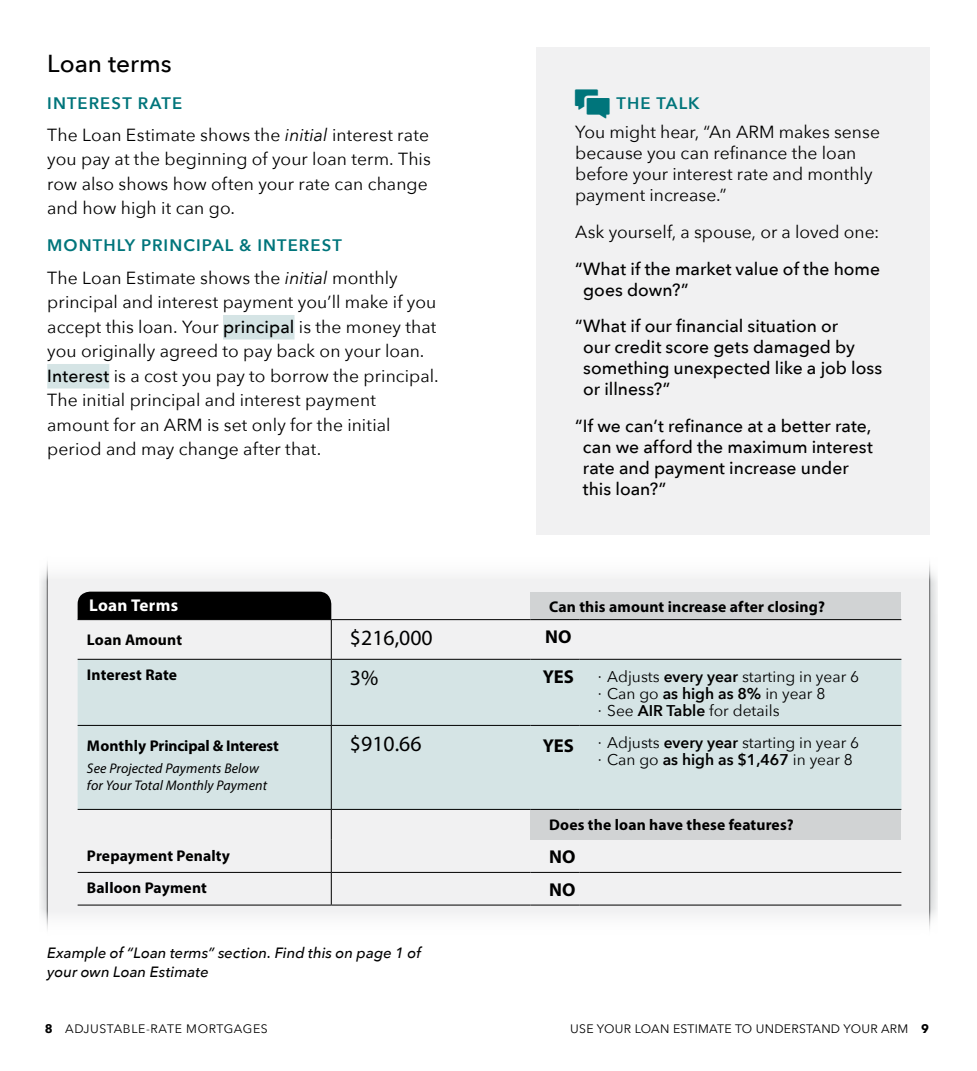
<style>
.page{position:relative;width:977px;height:1071px;background:#fff}
.page>*{position:absolute;margin:0;border:0;box-sizing:border-box;transform-origin:0 0}
.paragraph{font:500 24.5px "Avenir Next";color:#000}
.table__13pt__semibol{font:21.7px "Myriad Pro";color:#000}
.table__13pt__semibol-2{font:700 18.72px "Myriad Pro";letter-spacing:.01em;color:#000}
.paragraph-2{font:17.5px/24.5px "Avenir Next";letter-spacing:.005em;color:#000}
.t1{font:500 17.5px/21px "Avenir Next";color:#000}
.t2{font:700 17.15px "Myriad Pro";letter-spacing:.02em;color:#fff}
.header_5{font:600 16.62px "Avenir Next";letter-spacing:.065em;color:#00757b}
.t3{font:15.58px "Avenir Next";color:#000}
.table__12pt__bold{font:700 15.58px "Myriad Pro";letter-spacing:.01em;color:#000}
._10pt_myriad_reg{font:700 15.58px "Myriad Pro";letter-spacing:.01em;color:#000}
.Table__Base_Body{font:700 15.58px "Myriad Pro";letter-spacing:.01em;color:#000}
.t4{font:600 15.58px "Avenir Next";color:#000}
.table__12pt__bold-2{font:700 15.58px "Myriad Pro";letter-spacing:-.01em;color:#000}
.t5{font:italic 500 14.88px/19.2px "Avenir Next";color:#000}
.table__12pt__bold-3{font:italic 14px/17.2px "Myriad Pro";letter-spacing:.01em;color:#000}
.t6{font:12.25px "Avenir Next";letter-spacing:.02em;color:#000}
.t7{font:12.25px "Avenir Next";letter-spacing:.05em;color:#000}
.s1{font-style:italic}
.s2{font-weight:500}
.s3{font-weight:600}
.s4{font-weight:400}
.s5{font-weight:700}
</style>
<div class="page">
<div style="left:47px;top:557px;width:883px;height:379px;background:#f1f1f2"></div>
<div style="left:78px;top:592px;width:253px;height:27px;background:#000"></div>
<div style="left:530px;top:592px;width:371px;height:28px;background:#d1d3d4"></div>
<div style="left:78px;top:660px;width:823px;height:149px;background:#d5e4e5"></div>
<div style="left:530px;top:809px;width:371px;height:31px;background:#d1d3d4"></div>
<hr style="left:331px;top:619px;width:199px;height:1px;background:#000">
<hr style="left:331px;top:659px;width:199px;height:1px;background:#000">
<hr style="left:331px;top:725px;width:199px;height:1px;background:#000">
<hr style="left:331px;top:809px;width:199px;height:1px;background:#000">
<hr style="left:331px;top:872px;width:199px;height:1px;background:#000">
<hr style="left:331px;top:905px;width:199px;height:1px;background:#000">
<hr style="left:530px;top:619px;width:49px;height:1px;background:#000">
<hr style="left:579px;top:619px;width:322px;height:1px;background:#000">
<hr style="left:530px;top:659px;width:49px;height:1px;background:#000">
<hr style="left:579px;top:659px;width:322px;height:1px;background:#000">
<hr style="left:530px;top:725px;width:49px;height:1px;background:#000">
<hr style="left:579px;top:725px;width:322px;height:1px;background:#000">
<hr style="left:530px;top:809px;width:49px;height:1px;background:#000">
<hr style="left:579px;top:809px;width:322px;height:1px;background:#000">
<hr style="left:530px;top:872px;width:49px;height:1px;background:#000">
<hr style="left:579px;top:872px;width:322px;height:1px;background:#000">
<hr style="left:530px;top:905px;width:49px;height:1px;background:#000">
<hr style="left:579px;top:905px;width:322px;height:1px;background:#000">
<hr style="left:78px;top:659px;width:253px;height:1px;background:#000">
<hr style="left:78px;top:725px;width:253px;height:1px;background:#000">
<hr style="left:78px;top:809px;width:253px;height:1px;background:#000">
<hr style="left:78px;top:872px;width:253px;height:1px;background:#000">
<hr style="left:78px;top:905px;width:253px;height:1px;background:#000">
<hr style="left:331px;top:620px;width:1px;height:39px;background:#000">
<hr style="left:331px;top:660px;width:1px;height:65px;background:#000">
<hr style="left:331px;top:726px;width:1px;height:83px;background:#000">
<hr style="left:331px;top:810px;width:1px;height:30px;background:#000">
<hr style="left:331px;top:840px;width:1px;height:32px;background:#000">
<hr style="left:331px;top:873px;width:1px;height:32px;background:#000">
<hr style="left:78px;top:619px;width:253px;height:1px;background:#000">
<div style="left:223px;top:315px;width:71px;height:25px;background:#d5e4e5"></div>
<div style="left:47px;top:364px;width:62px;height:24px;background:#d5e4e5"></div>
<div style="left:536px;top:47px;width:393px;height:487px;background:#f1f1f2"></div>
<p class="paragraph" style="left:47px;top:48px;width:126px">Loan terms</p>
<p class="header_5" style="left:47px;top:88px;width:136px">INTEREST RATE</p>
<p class="paragraph-2" style="left:47px;top:123px;width:385px">The Loan Estimate shows the <span class="s1">initial</span> interest rate you pay at the beginning of your loan term. This row also shows how often your rate can change and how high it can go.</p>
<p class="header_5" style="left:47px;top:231px;width:296px">MONTHLY PRINCIPAL &amp; INTEREST</p>
<p class="paragraph-2" style="left:47px;top:265px;width:393px">The Loan Estimate shows the <span class="s1">initial</span> monthly principal and interest payment you’ll make if you accept this loan. Your <span class="s2">principal</span> is the money that you originally agreed to pay back on your loan.<br><span class="s2">Interest</span> is a cost you pay to borrow the principal.<br>The initial principal and interest payment amount for an ARM is set only for the initial period and may change after that.</p>
<p class="t2" style="left:89px;top:594px;width:91px">Loan Terms</p>
<p class="header_5" style="left:616px;top:89px;width:85px">THE TALK</p>
<p class="paragraph-2" style="left:575px;top:121px;width:306px;line-height:21px">You might hear, “An ARM makes sense because you can refinance the loan before your interest rate and monthly payment increase.”</p>
<p class="paragraph-2" style="left:575px;top:213px;width:306px;line-height:36.8px">Ask yourself, a spouse, or a loved one: <span class="s2">“What if the market value of the home</span></p>
<p class="t1" style="left:575px;top:271px;width:264px;line-height:36.8px;text-indent:8px">goes down?”<br>“What if our financial situation or</p>
<p class="t1" style="left:583px;top:337px;width:300px">our credit score gets damaged by something unexpected like a job loss or illness?”</p>
<p class="t1" style="left:583px;top:415px;width:291px;text-indent:-8px">“If we can’t refinance at a better rate, can we afford the maximum interest rate and payment increase under this loan?”</p>
<p class="_10pt_myriad_reg" style="left:549px;top:597px;width:277px">Can this amount increase after closing?</p>
<p class="table__12pt__bold" style="left:87px;top:630px;width:97px">Loan Amount</p>
<p class="table__13pt__semibol" style="left:350px;top:625px;width:84px">$216,000</p>
<p class="table__13pt__semibol-2" style="left:545px;top:624px;width:28px">NO</p>
<p class="table__12pt__bold" style="left:87px;top:665px;width:92px">Interest Rate</p>
<p class="table__13pt__semibol" style="left:350px;top:664px;width:30px">3%</p>
<p class="table__13pt__semibol-2" style="left:542px;top:664px;width:33px">YES</p>
<p class="t3" style="left:598px;top:667px;width:263px">· Adjusts <span class="s3">every year</span> starting in year 6</p>
<p class="t3" style="left:598px;top:684px;width:229px">· Can go <span class="s3">as high as 8%</span> in year 8</p>
<p class="t3" style="left:598px;top:701px;width:183px">· See <span class="s3">AIR Table</span> for details</p>
<p class="table__12pt__bold-2" style="left:87px;top:736px;width:193px">Monthly Principal &amp; Interest</p>
<p class="table__12pt__bold-3" style="left:87px;top:759px;width:182px">See Projected Payments Below for Your Total Monthly Payment</p>
<p class="table__13pt__semibol" style="left:350px;top:730px;width:73px">$910.66</p>
<p class="table__13pt__semibol-2" style="left:542px;top:733px;width:33px">YES</p>
<p class="t3" style="left:598px;top:733px;width:263px">· Adjusts <span class="s3">every year</span> starting in year 6</p>
<p class="t4" style="left:598px;top:746px;width:256px"><span class="s4">· Can go</span> as high as $1,467 <span class="s4">in year 8</span></p>
<p class="table__12pt__bold" style="left:549px;top:815px;width:246px">Does the loan have these features?</p>
<p class="Table__Base_Body" style="left:87px;top:845px;width:144px">Prepayment Penalty</p>
<p class="table__13pt__semibol-2" style="left:549px;top:845px;width:28px">NO</p>
<p class="Table__Base_Body" style="left:87px;top:878px;width:121px">Balloon Payment</p>
<p class="table__13pt__semibol-2" style="left:549px;top:877px;width:28px">NO</p>
<p class="t5" style="left:47px;top:942px;width:375px">Example of “Loan terms” section. Find this on page 1 of your own Loan Estimate</p>
<p class="t7" style="left:45px;top:1021px;width:224px"><span class="s5">8</span> ADJUSTABLE-RATE MORTGAGES</p>
<p class="t6" style="left:570px;top:1021px;width:360px">USE YOUR LOAN ESTIMATE TO UNDERSTAND YOUR ARM <span class="s5">9</span></p>
</div>
